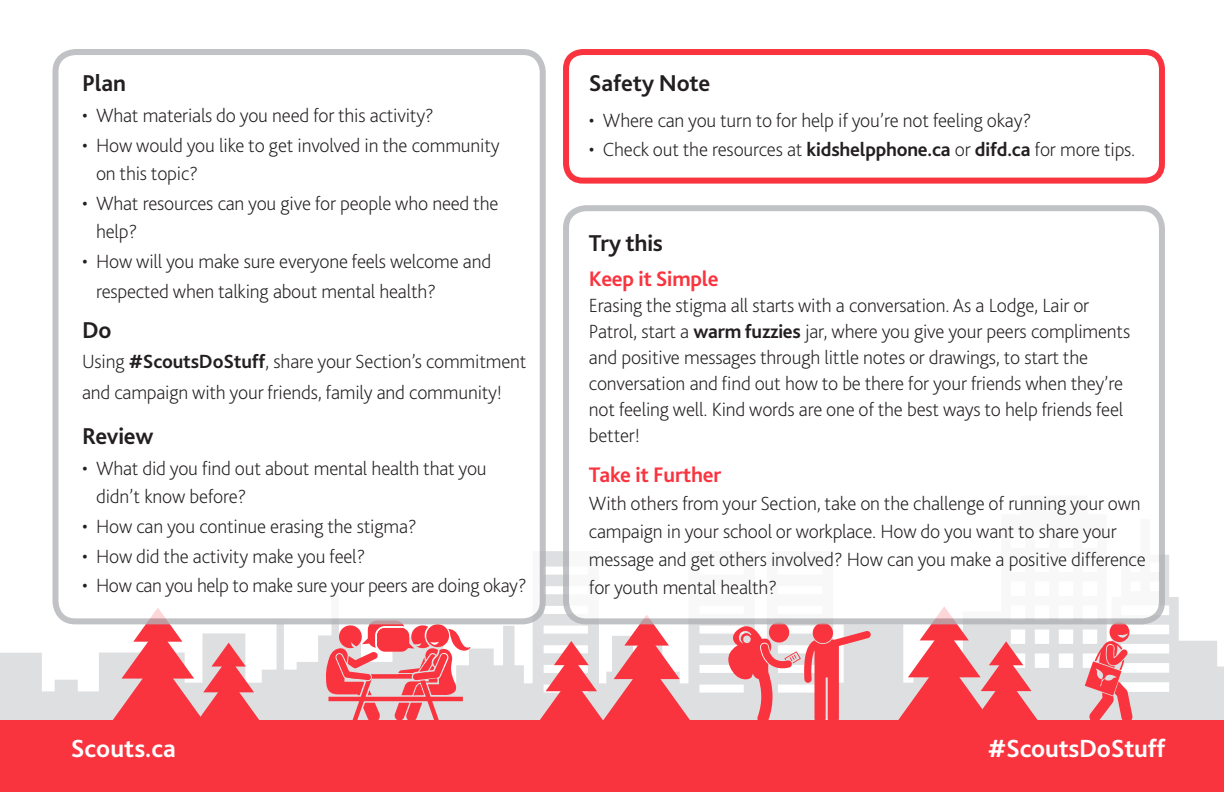
<style>
.page{position:relative;width:1224px;height:792px;background:#fff}
.page>*{position:absolute;margin:0;border:0;box-sizing:border-box;transform-origin:0 0}
.body_text{font:700 26px "Bliss 2";letter-spacing:-.01em;color:#fff}
.green_title{font:700 26px "Bliss 2";color:#fff}
.Plan__do_review_text{font:700 24px "Bliss 2";letter-spacing:-.01em;color:#231f20}
.body_text-2{font:700 22px "Bliss 2";letter-spacing:-.01em;color:#f9343f}
.body_text-3{font:200 20px/28px "Bliss 2";letter-spacing:-.01em;color:#231f20}
.s1{font-weight:700}
</style>
<div class="page">
<svg style="left:0;top:551px;width:1224px;height:170px;fill:#dedfe0"></svg>
<svg style="left:723px;top:624px;width:148px;height:97px;background:#eba5a9"></svg>
<div style="left:813px;top:623px;width:20px;height:20px;background:#f9343f;border-radius:50%"></div>
<div style="left:0;top:721px;width:1224px;height:71px;background:#f9343f"></div>
<svg style="left:896px;top:624px;width:144px;height:97px;background:#ef878d"></svg>
<svg style="left:1085px;top:624px;width:48px;height:97px;background:#ef9398"></svg>
<svg style="left:537px;top:615px;width:154px;height:106px"></svg>
<svg style="left:110px;top:624px;width:152px;height:97px"></svg>
<svg style="left:325px;top:624px;width:147px;height:97px;background:#ee9096"></svg>
<div style="left:55px;top:52px;width:488px;height:569px;background:#fff;border-radius:20px"></div>
<div style="left:52px;top:49px;width:494px;height:575px;border:6px solid #b2b3b7;border-radius:20px"></div>
<div style="left:563px;top:49px;width:602px;height:135px;border:6px solid #f9343f;border-radius:17px"></div>
<div style="left:566px;top:208px;width:596px;height:413px;background:#fff;border-radius:20px"></div>
<div style="left:563px;top:205px;width:602px;height:419px;border:6px solid #b2b3b7;border-radius:20px"></div>
<p class="Plan__do_review_text" style="left:82px;top:68px;width:45px">Plan</p>
<p class="body_text-3" style="left:82px;top:100px;width:353px">• What materials do you need for this activity?</p>
<p class="body_text-3" style="left:96px;top:130px;width:405px;text-indent:-14px">• How would you like to get involved in the community on this topic?</p>
<p class="body_text-3" style="left:96px;top:188px;width:404px;text-indent:-14px">• What resources can you give for people who need the help?</p>
<p class="body_text-3" style="left:96px;top:245px;width:397px;line-height:30.4px;text-indent:-14px">• How will you make sure everyone feels welcome and respected when talking about mental health?</p>
<p class="Plan__do_review_text" style="left:82px;top:315px;width:31px">Do</p>
<p class="body_text-3" style="left:82px;top:346px;width:446px;line-height:30.4px">Using <span class="s1">#ScoutsDoStuff</span>, share your Section’s commitment and campaign with your friends, family and community!</p>
<p class="Plan__do_review_text" style="left:82px;top:422px;width:73px">Review</p>
<p class="body_text-3" style="left:96px;top:454px;width:392px;text-indent:-14px">• What did you find out about mental health that you didn’t know before?</p>
<p class="body_text-3" style="left:82px;top:512px;width:336px">• How can you continue erasing the stigma?</p>
<p class="body_text-3" style="left:82px;top:541px;width:285px">• How did the activity make you feel?</p>
<p class="body_text-3" style="left:82px;top:571px;width:446px">• How can you help to make sure your peers are doing okay?</p>
<p class="Plan__do_review_text" style="left:589px;top:68px;width:123px">Safety Note</p>
<p class="body_text-3" style="left:589px;top:105px;width:444px">• Where can you turn to for help if you’re not feeling okay?</p>
<p class="body_text-3" style="left:589px;top:135px;width:548px">• Check out the resources at <span class="s1">kidshelpphone.ca</span> or <span class="s1">difd.ca</span> for more tips.</p>
<p class="Plan__do_review_text" style="left:589px;top:228px;width:75px">Try this</p>
<p class="body_text-2" style="left:589px;top:265px;width:131px">Keep it Simple</p>
<p class="body_text-3" style="left:589px;top:292px;width:543px;line-height:26px">Erasing the stigma all starts with a conversation. As a Lodge, Lair or Patrol, start a <span class="s1">warm fuzzies</span> jar, where you give your peers compliments and positive messages through little notes or drawings, to start the conversation and find out how to be there for your friends when they’re not feeling well. Kind words are one of the best ways to help friends feel better!</p>
<p class="body_text-2" style="left:589px;top:461px;width:134px">Take it Further</p>
<p class="body_text-3" style="left:589px;top:489px;width:558px">With others from your Section, take on the challenge of running your own campaign in your school or workplace. How do you want to share your message and get others involved? How can you make a positive difference for youth mental health?</p>
<p class="green_title" style="left:71px;top:732px;width:107px">Scouts.ca</p>
<p class="body_text" style="left:988px;top:732px;width:179px">#ScoutsDoStuff</p>
</div>
